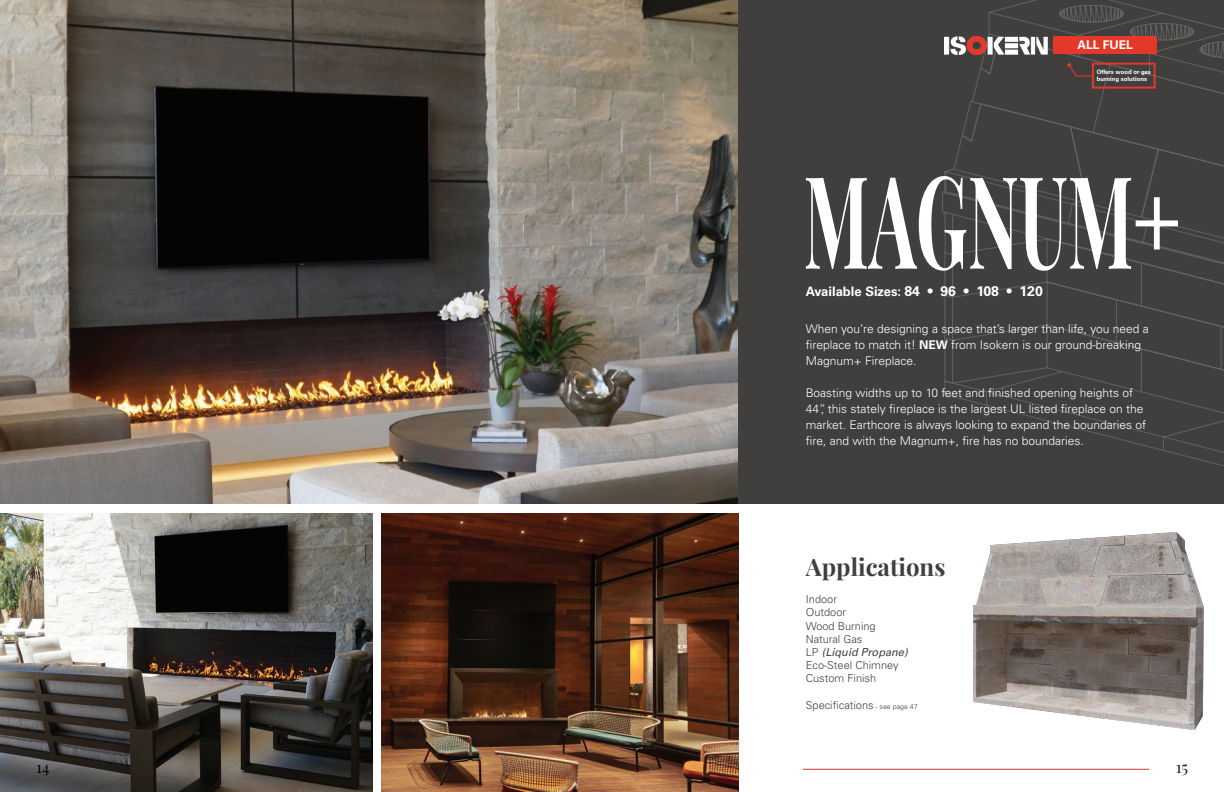
<style>
.page{position:relative;width:1224px;height:792px;background:#fff}
.page>*{position:absolute;margin:0;border:0;box-sizing:border-box;transform-origin:0 0}
.t1{font:700 24px "Playfair Display";color:#413f3e}
.t2{font:16px "Playfair Display";color:#040503}
.t3{font:16px "Playfair Display";color:#231f20}
.t4{font:700 13px "Univers LT Std";color:#fff}
.t5{font:300 12px/16px "Univers LT Std";color:#fff}
.t6{font:700 12px "Univers LT Std";color:#fff}
.t7{font:300 11px "Univers LT Std";color:#413f3e}
.t8{font:italic 11px "Univers LT Std";color:#413f3e}
.t9{font:700 6px "Univers LT Std";color:#fff}
.s1{font-size:14px}
.s2{font-weight:700}
.s3{font-weight:300;font-style:normal}
.s4{font-size:7px}
</style>
<div class="page">
<img style="left:0;top:513px;width:373px;height:279px">
<div style="left:738px;top:0;width:486px;height:504px;background:#413f3e"></div>
<svg style="left:944px;top:140px;width:280px;height:326px"></svg>
<svg style="left:961px;top:0;width:263px;height:249px"></svg>
<svg style="left:806px;top:176px;width:373px;height:95px"></svg>
<img style="left:974px;top:532px;width:230px;height:197px">
<img style="left:944px;top:36px;width:103px;height:19px">
<div style="left:1053px;top:36px;width:104px;height:18px;background:#e3382a"></div>
<img style="left:382px;top:513px;width:357px;height:279px">
<svg style="left:1067px;top:63px;width:25px;height:14px"></svg>
<div style="left:1092px;top:63px;width:64px;height:26px;border:2px solid #e3382a"></div>
<img style="left:0;top:0;width:738px;height:504px">
<hr style="left:803px;top:769px;width:346px;height:1px;background:#d73727">
<p class="t6" style="left:1078px;top:38px;width:57px">ALL FUEL</p>
<p class="t9" style="left:1097px;top:68px;width:56px">Offers wood or gas</p>
<p class="t9" style="left:1097px;top:75px;width:52px">burning solutions</p>
<p class="t4" style="left:806px;top:284px;width:239px">Available Sizes: <span class="s1">84 • 96 • 108 • 120</span></p>
<p class="t5" style="left:806px;top:321px;width:345px">When you’re designing a space that’s larger than life, you need a fireplace to match it! <span class="s2">NEW</span> from Isokern is our ground-breaking<br>Magnum+ Fireplace.</p>
<p class="t5" style="left:806px;top:385px;width:342px">Boasting widths up to 10 feet and finished opening heights of 44”, this stately fireplace is the largest UL listed fireplace on the market. Earthcore is always looking to expand the boundaries of fire, and with the Magnum+, fire has no boundaries.</p>
<p class="t1" style="left:806px;top:551px;width:141px">Applications</p>
<p class="t7" style="left:806px;top:593px;width:33px">Indoor</p>
<p class="t7" style="left:806px;top:606px;width:42px">Outdoor</p>
<p class="t7" style="left:806px;top:619px;width:71px">Wood Burning</p>
<p class="t7" style="left:806px;top:632px;width:58px">Natural Gas</p>
<p class="t8" style="left:806px;top:646px;width:103px"><span class="s3">LP</span> (Liquid Propane)</p>
<p class="t7" style="left:806px;top:659px;width:94px">Eco-Steel Chimney</p>
<p class="t7" style="left:806px;top:672px;width:72px">Custom Finish</p>
<p class="t7" style="left:806px;top:698px;width:113px">Specifications <span class="s4">- see page 47</span></p>
<p class="t2" style="left:36px;top:757px;width:15px">14</p>
<p class="t3" style="left:1176px;top:757px;width:14px">15</p>
</div>
